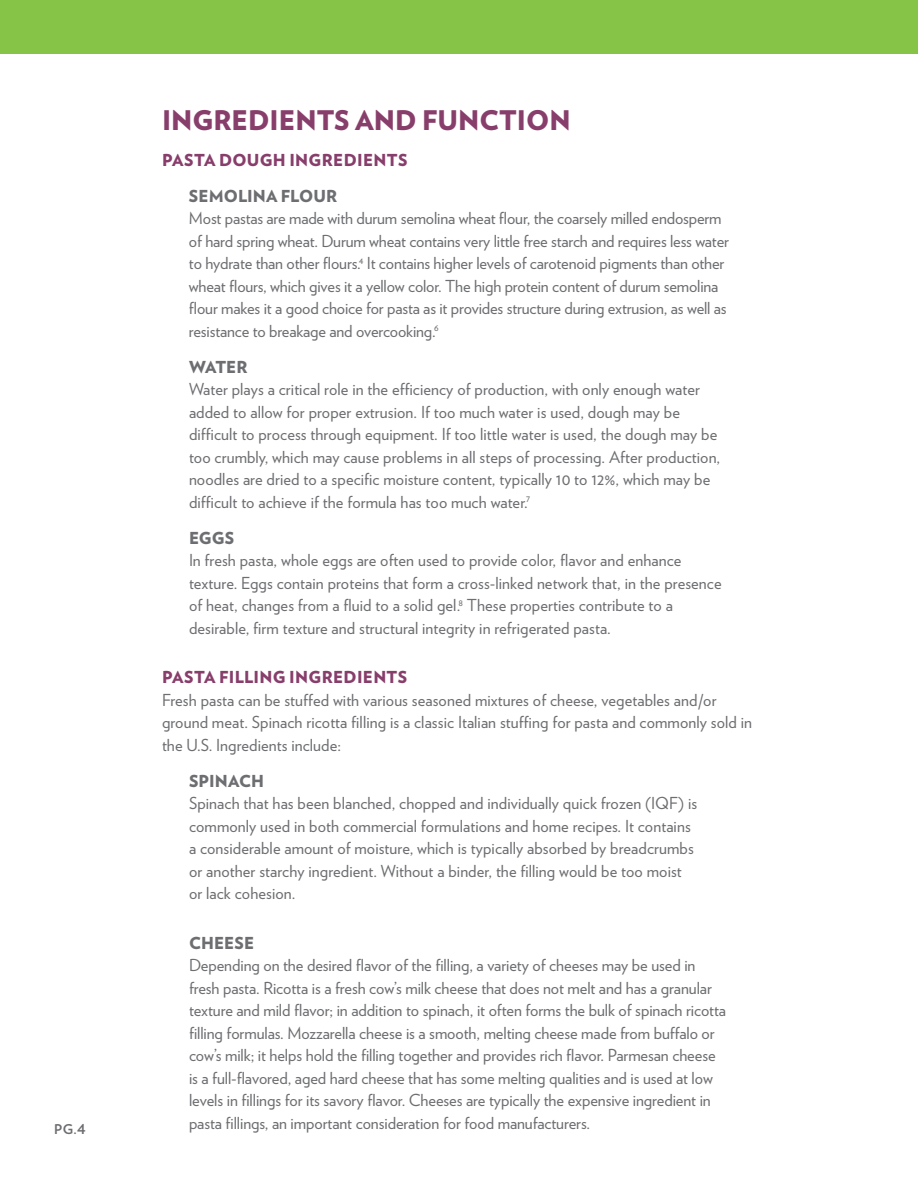
<style>
.page{position:relative;width:918px;height:1188px;background:#fff}
.page>*{position:absolute;margin:0;border:0;box-sizing:border-box;transform-origin:0 0}
.t1{font:900 27px "Verlag";color:#883e6b}
.t2{font:16.5px/22.5px "Verlag";color:#6d6e71}
.t3{font:900 16.5px "Verlag";letter-spacing:.02em;color:#883e6b}
.t4{font:900 16.5px "Verlag";letter-spacing:.005em;color:#6d6e71}
.t5{font:700 13.5px "Verlag";color:#6d6e71}
</style>
<div class="page">
<div style="left:0;top:0;width:918px;height:54px;background:#85c446"></div>
<p class="t5" style="left:54px;top:1119px;width:33px">PG.4</p>
<h1 class="t1" style="left:162px;top:98px;width:410px">INGREDIENTS AND FUNCTION</h1>
<p class="t3" style="left:162px;top:146px;width:247px">PASTA DOUGH INGREDIENTS</p>
<p class="t4" style="left:189px;top:182px;width:150px">SEMOLINA FLOUR</p>
<p class="t2" style="left:189px;top:206px;width:542px">Most pastas are made with durum semolina wheat flour, the coarsely milled endosperm of hard spring wheat. Durum wheat contains very little free starch and requires less water to hydrate than other flours.<sup>4</sup> It contains higher levels of carotenoid pigments than other wheat flours, which gives it a yellow color. The high protein content of durum semolina flour makes it a good choice for pasta as it provides structure during extrusion, as well as resistance to breakage and overcooking.<sup>6</sup></p>
<p class="t4" style="left:189px;top:353px;width:60px">WATER</p>
<p class="t2" style="left:189px;top:377px;width:533px">Water plays a critical role in the efficiency of production, with only enough water added to allow for proper extrusion. If too much water is used, dough may be difficult to process through equipment. If too little water is used, the dough may be too crumbly, which may cause problems in all steps of processing. After production, noodles are dried to a specific moisture content, typically 10 to 12%, which may be difficult to achieve if the formula has too much water.<sup>7</sup></p>
<p class="t4" style="left:189px;top:524px;width:47px">EGGS</p>
<p class="t2" style="left:189px;top:548px;width:534px">In fresh pasta, whole eggs are often used to provide color, flavor and enhance texture. Eggs contain proteins that form a cross-linked network that, in the presence of heat, changes from a fluid to a solid gel.<sup>8</sup> These properties contribute to a desirable, firm texture and structural integrity in refrigerated pasta.</p>
<p class="t3" style="left:162px;top:664px;width:247px">PASTA FILLING INGREDIENTS</p>
<p class="t2" style="left:162px;top:688px;width:592px">Fresh pasta can be stuffed with various seasoned mixtures of cheese, vegetables and/or ground meat. Spinach ricotta filling is a classic Italian stuffing for pasta and commonly sold in the U.S. Ingredients include:</p>
<p class="t4" style="left:189px;top:767px;width:76px">SPINACH</p>
<p class="t2" style="left:189px;top:791px;width:510px">Spinach that has been blanched, chopped and individually quick frozen (IQF) is commonly used in both commercial formulations and home recipes. It contains a considerable amount of moisture, which is typically absorbed by breadcrumbs or another starchy ingredient. Without a binder, the filling would be too moist or lack cohesion.</p>
<p class="t4" style="left:189px;top:929px;width:67px">CHEESE</p>
<p class="t2" style="left:189px;top:953px;width:539px">Depending on the desired flavor of the filling, a variety of cheeses may be used in fresh pasta. Ricotta is a fresh cow’s milk cheese that does not melt and has a granular texture and mild flavor; in addition to spinach, it often forms the bulk of spinach ricotta filling formulas. Mozzarella cheese is a smooth, melting cheese made from buffalo or cow’s milk; it helps hold the filling together and provides rich flavor. Parmesan cheese is a full-flavored, aged hard cheese that has some melting qualities and is used at low levels in fillings for its savory flavor. Cheeses are typically the expensive ingredient in pasta fillings, an important consideration for food manufacturers.</p>
</div>
